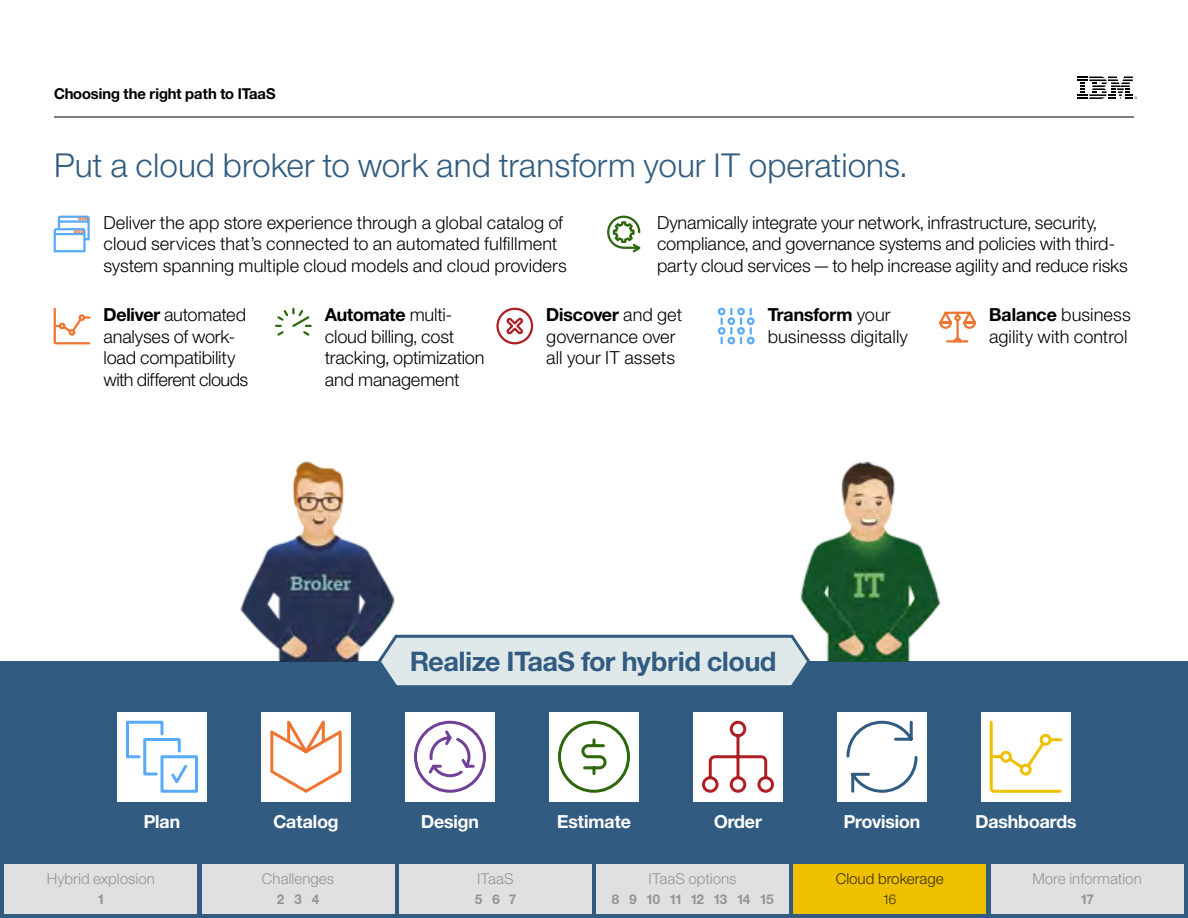
<style>
.page{position:relative;width:1188px;height:918px;background:#fff}
.page>*{position:absolute;margin:0;border:0;box-sizing:border-box;transform-origin:0 0}
.Header_1{font:33px "Helv Neue Lightfor IBM";color:#315b80}
.t1{font:27px "Helv Neue Boldfor IBM";color:#315b80}
.t2{font:18px/21.6px "Helv Neue Lightfor IBM";letter-spacing:-.01em;color:#000}
.t3{font:18px "Helv Neue Boldfor IBM";color:#fff}
.t4{font:15px "Helv Neue Lightfor IBM";color:#949494}
.t5{font:15px "Helv Neue Boldfor IBM";color:#000}
.t6{font:15px "Helv Neue Lightfor IBM";color:#3b3100}
.t7{font:13.5px "Helv Neue Boldfor IBM";color:#949494}
.t8{font:13.5px "Helv Neue Lightfor IBM";color:#3b3100}
.s1{font-family:"Helv Neue Boldfor IBM"}
</style>
<div class="page">
<svg style="left:1077px;top:76px;width:60px;height:23px"></svg>
<hr style="left:54px;top:117px;width:1080px;height:1px;background:#000">
<svg style="left:607px;top:215px;width:34px;height:38px"></svg>
<svg style="left:53px;top:215px;width:37px;height:38px"></svg>
<div style="left:0;top:662px;width:1188px;height:256px;background:#315b80"></div>
<svg style="left:381px;top:634px;width:426px;height:52px"></svg>
<div style="left:549px;top:712px;width:90px;height:90px;background:#fff"></div>
<div style="left:405px;top:712px;width:90px;height:90px;background:#fff"></div>
<div style="left:261px;top:712px;width:90px;height:90px;background:#fff"></div>
<div style="left:117px;top:712px;width:90px;height:90px;background:#fff"></div>
<div style="left:693px;top:712px;width:90px;height:90px;background:#fff"></div>
<div style="left:837px;top:712px;width:90px;height:90px;background:#fff"></div>
<div style="left:981px;top:712px;width:90px;height:90px;background:#fff"></div>
<svg style="left:126px;top:720px;width:72px;height:73px"></svg>
<svg style="left:270px;top:720px;width:72px;height:73px"></svg>
<svg style="left:414px;top:720px;width:72px;height:73px"></svg>
<svg style="left:558px;top:720px;width:72px;height:73px"></svg>
<svg style="left:702px;top:720px;width:72px;height:73px"></svg>
<svg style="left:846px;top:720px;width:72px;height:73px"></svg>
<svg style="left:989px;top:720px;width:74px;height:73px"></svg>
<svg style="left:53px;top:307px;width:38px;height:38px"></svg>
<svg style="left:275px;top:307px;width:37px;height:29px"></svg>
<svg style="left:496px;top:307px;width:38px;height:38px"></svg>
<svg style="left:717px;top:307px;width:38px;height:38px"></svg>
<svg style="left:939px;top:311px;width:37px;height:32px"></svg>
<img style="left:235px;top:461px;width:164px;height:201px">
<img style="left:790px;top:461px;width:160px;height:201px">
<div style="left:794px;top:864px;width:192px;height:50px;background:#efc000"></div>
<div style="left:4px;top:864px;width:193px;height:50px;background:#e0e0e0"></div>
<div style="left:991px;top:864px;width:193px;height:50px;background:#e0e0e0"></div>
<div style="left:202px;top:864px;width:192px;height:50px;background:#e0e0e0"></div>
<div style="left:399px;top:864px;width:193px;height:50px;background:#e0e0e0"></div>
<div style="left:596px;top:864px;width:193px;height:50px;background:#e0e0e0"></div>
<p class="t5" style="left:54px;top:84px;width:223px">Choosing the right path to ITaaS</p>
<p class="Header_1" style="left:54px;top:145px;width:855px">Put a cloud broker to work and transform your IT operations.</p>
<p class="t2" style="left:104px;top:211px;width:465px">Deliver the app store experience through a global catalog of cloud services that’s connected to an automated fulfillment system spanning multiple cloud models and cloud providers</p>
<p class="t2" style="left:657px;top:211px;width:472px">Dynamically integrate your network, infrastructure, security, compliance, and governance systems and policies with third&shy;party cloud services—to help increase agility and reduce risks</p>
<p class="t2" style="left:104px;top:303px;width:146px"><span class="s1">Deliver</span> automated analyses of work&shy;load compatibility with different clouds</p>
<p class="t2" style="left:325px;top:303px;width:161px"><span class="s1">Automate</span> multi&shy;cloud billing, cost tracking, optimization and management</p>
<p class="t2" style="left:768px;top:303px;width:142px"><span class="s1">Transform</span> your businesss digitally</p>
<p class="t2" style="left:989px;top:303px;width:143px"><span class="s1">Balance</span> business agility with control</p>
<p class="t2" style="left:546px;top:303px;width:137px"><span class="s1">Discover</span> and get governance over all your IT assets</p>
<p class="t1" style="left:410px;top:644px;width:368px">Realize ITaaS for hybrid cloud</p>
<p class="t3" style="left:144px;top:810px;width:38px">Plan</p>
<p class="t3" style="left:274px;top:810px;width:66px">Catalog</p>
<p class="t3" style="left:421px;top:810px;width:59px">Design</p>
<p class="t3" style="left:557px;top:810px;width:75px">Estimate</p>
<p class="t3" style="left:714px;top:810px;width:49px">Order</p>
<p class="t3" style="left:844px;top:810px;width:78px">Provision</p>
<p class="t3" style="left:975px;top:810px;width:103px">Dashboards</p>
<p class="t4" style="left:47px;top:869px;width:110px">Hybrid explosion</p>
<p class="t7" style="left:98px;top:891px;width:7px">1</p>
<p class="t4" style="left:262px;top:869px;width:74px">Challenges</p>
<p class="t7" style="left:277px;top:891px;width:44px">2 3 4</p>
<p class="t4" style="left:477px;top:869px;width:38px">ITaaS</p>
<p class="t7" style="left:475px;top:891px;width:43px">5 6 7</p>
<p class="t4" style="left:649px;top:869px;width:90px">ITaaS options</p>
<p class="t7" style="left:611px;top:891px;width:164px">8 9 10 11 12 13 14 15</p>
<p class="t6" style="left:836px;top:869px;width:110px">Cloud brokerage</p>
<p class="t8" style="left:883px;top:891px;width:15px">16</p>
<p class="t4" style="left:1032px;top:869px;width:111px">More information</p>
<p class="t7" style="left:1081px;top:891px;width:14px">17</p>
</div>
